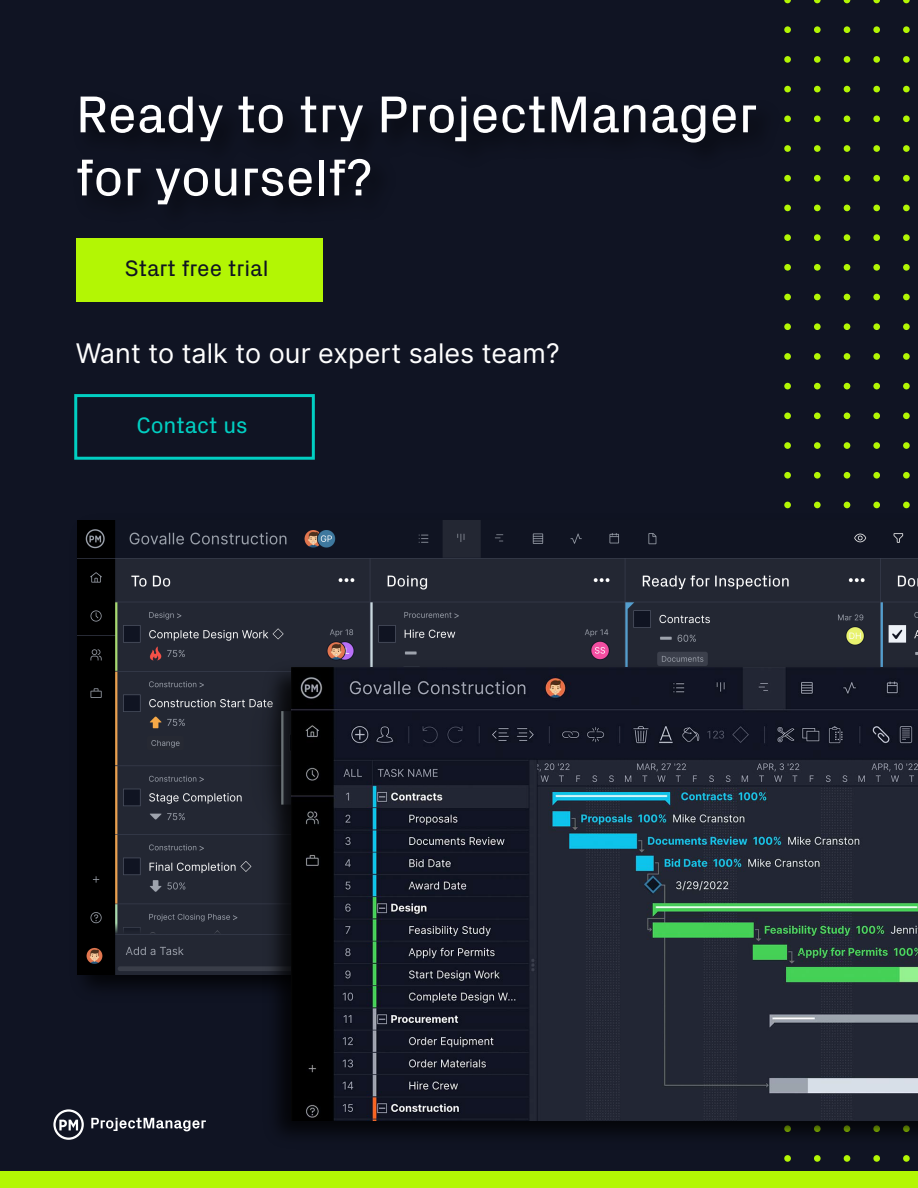
<style>
.page{position:relative;width:918px;height:1188px;background:#101423}
.page>*{position:absolute;margin:0;border:0;box-sizing:border-box;transform-origin:0 0}
.t1{font:52.65px/63.2px "Px Grotesk";color:#fff}
.t2{font:27px "Inter V";color:#fefefe}
.t3{font:22.65px "Px Grotesk";color:#101423}
.t4{font:22.65px "Px Grotesk";color:#01cfc2}
</style>
<div class="page">
<div style="left:76px;top:238px;width:246px;height:64px;background:#b3f604"></div>
<div style="left:74px;top:394px;width:241px;height:66px;border:3px solid #01cfc2"></div>
<svg style="left:784px;top:0;width:7px;height:3px"></svg>
<svg style="left:814px;top:0;width:7px;height:3px"></svg>
<svg style="left:844px;top:0;width:6px;height:3px"></svg>
<svg style="left:873px;top:0;width:7px;height:3px"></svg>
<svg style="left:903px;top:0;width:7px;height:3px"></svg>
<div style="left:784px;top:26px;width:7px;height:7px;background:#b3f604;border-radius:50%"></div>
<div style="left:814px;top:26px;width:7px;height:7px;background:#b3f604;border-radius:50%"></div>
<div style="left:844px;top:26px;width:6px;height:7px;background:#b3f604;border-radius:50%"></div>
<div style="left:873px;top:26px;width:7px;height:7px;background:#b3f604;border-radius:50%"></div>
<div style="left:903px;top:26px;width:7px;height:7px;background:#b3f604;border-radius:50%"></div>
<div style="left:784px;top:56px;width:7px;height:7px;background:#b3f604;border-radius:50%"></div>
<div style="left:814px;top:56px;width:7px;height:7px;background:#b3f604;border-radius:50%"></div>
<div style="left:844px;top:56px;width:6px;height:7px;background:#b3f604;border-radius:50%"></div>
<div style="left:873px;top:56px;width:7px;height:7px;background:#b3f604;border-radius:50%"></div>
<div style="left:903px;top:56px;width:7px;height:7px;background:#b3f604;border-radius:50%"></div>
<div style="left:814px;top:86px;width:7px;height:6px;background:#b3f604;border-radius:50%"></div>
<svg style="left:844px;top:86px;width:6px;height:6px"></svg>
<div style="left:873px;top:86px;width:7px;height:6px;background:#b3f604;border-radius:50%"></div>
<div style="left:903px;top:86px;width:7px;height:6px;background:#b3f604;border-radius:50%"></div>
<div style="left:814px;top:115px;width:7px;height:7px;background:#b3f604;border-radius:50%"></div>
<div style="left:844px;top:115px;width:6px;height:7px;background:#b3f604;border-radius:50%"></div>
<div style="left:873px;top:115px;width:7px;height:7px;background:#b3f604;border-radius:50%"></div>
<div style="left:903px;top:115px;width:7px;height:7px;background:#b3f604;border-radius:50%"></div>
<div style="left:814px;top:145px;width:7px;height:7px;background:#b3f604;border-radius:50%"></div>
<div style="left:844px;top:145px;width:6px;height:7px;background:#b3f604;border-radius:50%"></div>
<div style="left:873px;top:145px;width:7px;height:7px;background:#b3f604;border-radius:50%"></div>
<div style="left:903px;top:145px;width:7px;height:7px;background:#b3f604;border-radius:50%"></div>
<div style="left:814px;top:175px;width:7px;height:7px;background:#b3f604;border-radius:50%"></div>
<div style="left:844px;top:175px;width:6px;height:7px;background:#b3f604;border-radius:50%"></div>
<div style="left:873px;top:175px;width:7px;height:7px;background:#b3f604;border-radius:50%"></div>
<div style="left:903px;top:175px;width:7px;height:7px;background:#b3f604;border-radius:50%"></div>
<div style="left:814px;top:205px;width:7px;height:6px;background:#b3f604;border-radius:50%"></div>
<svg style="left:844px;top:205px;width:6px;height:6px"></svg>
<div style="left:873px;top:205px;width:7px;height:6px;background:#b3f604;border-radius:50%"></div>
<div style="left:903px;top:205px;width:7px;height:6px;background:#b3f604;border-radius:50%"></div>
<div style="left:814px;top:234px;width:7px;height:7px;background:#b3f604;border-radius:50%"></div>
<div style="left:844px;top:234px;width:6px;height:7px;background:#b3f604;border-radius:50%"></div>
<div style="left:873px;top:234px;width:7px;height:7px;background:#b3f604;border-radius:50%"></div>
<div style="left:903px;top:234px;width:7px;height:7px;background:#b3f604;border-radius:50%"></div>
<div style="left:784px;top:264px;width:7px;height:7px;background:#b3f604;border-radius:50%"></div>
<div style="left:814px;top:264px;width:7px;height:7px;background:#b3f604;border-radius:50%"></div>
<div style="left:844px;top:264px;width:6px;height:7px;background:#b3f604;border-radius:50%"></div>
<div style="left:873px;top:264px;width:7px;height:7px;background:#b3f604;border-radius:50%"></div>
<div style="left:903px;top:264px;width:7px;height:7px;background:#b3f604;border-radius:50%"></div>
<div style="left:784px;top:294px;width:7px;height:6px;background:#b3f604;border-radius:50%"></div>
<div style="left:814px;top:294px;width:7px;height:6px;background:#b3f604;border-radius:50%"></div>
<svg style="left:844px;top:294px;width:6px;height:6px"></svg>
<div style="left:873px;top:294px;width:7px;height:6px;background:#b3f604;border-radius:50%"></div>
<div style="left:903px;top:294px;width:7px;height:6px;background:#b3f604;border-radius:50%"></div>
<div style="left:784px;top:323px;width:7px;height:7px;background:#b3f604;border-radius:50%"></div>
<div style="left:814px;top:323px;width:7px;height:7px;background:#b3f604;border-radius:50%"></div>
<div style="left:844px;top:323px;width:6px;height:7px;background:#b3f604;border-radius:50%"></div>
<div style="left:873px;top:323px;width:7px;height:7px;background:#b3f604;border-radius:50%"></div>
<div style="left:903px;top:323px;width:7px;height:7px;background:#b3f604;border-radius:50%"></div>
<div style="left:784px;top:353px;width:7px;height:7px;background:#b3f604;border-radius:50%"></div>
<div style="left:814px;top:353px;width:7px;height:7px;background:#b3f604;border-radius:50%"></div>
<div style="left:844px;top:353px;width:6px;height:7px;background:#b3f604;border-radius:50%"></div>
<div style="left:873px;top:353px;width:7px;height:7px;background:#b3f604;border-radius:50%"></div>
<div style="left:903px;top:353px;width:7px;height:7px;background:#b3f604;border-radius:50%"></div>
<div style="left:784px;top:383px;width:7px;height:6px;background:#b3f604;border-radius:50%"></div>
<div style="left:814px;top:383px;width:7px;height:6px;background:#b3f604;border-radius:50%"></div>
<svg style="left:844px;top:383px;width:6px;height:6px"></svg>
<div style="left:873px;top:383px;width:7px;height:6px;background:#b3f604;border-radius:50%"></div>
<div style="left:903px;top:383px;width:7px;height:6px;background:#b3f604;border-radius:50%"></div>
<div style="left:784px;top:413px;width:7px;height:6px;background:#b3f604;border-radius:50%"></div>
<div style="left:814px;top:413px;width:7px;height:6px;background:#b3f604;border-radius:50%"></div>
<svg style="left:844px;top:413px;width:6px;height:6px"></svg>
<div style="left:873px;top:413px;width:7px;height:6px;background:#b3f604;border-radius:50%"></div>
<div style="left:903px;top:413px;width:7px;height:6px;background:#b3f604;border-radius:50%"></div>
<div style="left:784px;top:442px;width:7px;height:7px;background:#b3f604;border-radius:50%"></div>
<div style="left:814px;top:442px;width:7px;height:7px;background:#b3f604;border-radius:50%"></div>
<div style="left:844px;top:442px;width:6px;height:7px;background:#b3f604;border-radius:50%"></div>
<div style="left:873px;top:442px;width:7px;height:7px;background:#b3f604;border-radius:50%"></div>
<div style="left:903px;top:442px;width:7px;height:7px;background:#b3f604;border-radius:50%"></div>
<div style="left:784px;top:472px;width:7px;height:7px;background:#b3f604;border-radius:50%"></div>
<div style="left:814px;top:472px;width:7px;height:7px;background:#b3f604;border-radius:50%"></div>
<div style="left:844px;top:472px;width:6px;height:7px;background:#b3f604;border-radius:50%"></div>
<div style="left:873px;top:472px;width:7px;height:7px;background:#b3f604;border-radius:50%"></div>
<div style="left:903px;top:472px;width:7px;height:7px;background:#b3f604;border-radius:50%"></div>
<div style="left:784px;top:502px;width:7px;height:6px;background:#b3f604;border-radius:50%"></div>
<div style="left:814px;top:502px;width:7px;height:6px;background:#b3f604;border-radius:50%"></div>
<svg style="left:844px;top:502px;width:6px;height:6px"></svg>
<div style="left:873px;top:502px;width:7px;height:6px;background:#b3f604;border-radius:50%"></div>
<div style="left:903px;top:502px;width:7px;height:6px;background:#b3f604;border-radius:50%"></div>
<div style="left:784px;top:1155px;width:7px;height:7px;background:#b3f604;border-radius:50%"></div>
<div style="left:814px;top:1155px;width:7px;height:7px;background:#b3f604;border-radius:50%"></div>
<div style="left:844px;top:1155px;width:6px;height:7px;background:#b3f604;border-radius:50%"></div>
<div style="left:873px;top:1155px;width:7px;height:7px;background:#b3f604;border-radius:50%"></div>
<div style="left:903px;top:1155px;width:7px;height:7px;background:#b3f604;border-radius:50%"></div>
<img style="left:77px;top:508px;width:831px;height:480px">
<img style="left:77px;top:521px;width:841px;height:453px">
<img style="left:258px;top:655px;width:660px;height:479px">
<img style="left:291px;top:668px;width:627px;height:453px">
<div style="left:1px;top:1172px;width:917px;height:16px;background:#b3f604"></div>
<svg style="left:53px;top:1109px;width:31px;height:31px"></svg>
<svg style="left:91px;top:1118px;width:115px;height:13px"></svg>
<img style="left:94px;top:85px;width:696px;height:157px">
<p class="t1" style="left:76px;top:80px;width:683px">Ready to try ProjectManager for yourself?</p>
<p class="t3" style="left:125px;top:253px;width:145px">Start free trial</p>
<p class="t2" style="left:76px;top:333px;width:485px">Want to talk to our expert sales team?</p>
<p class="t4" style="left:136px;top:410px;width:113px">Contact us</p>
</div>
